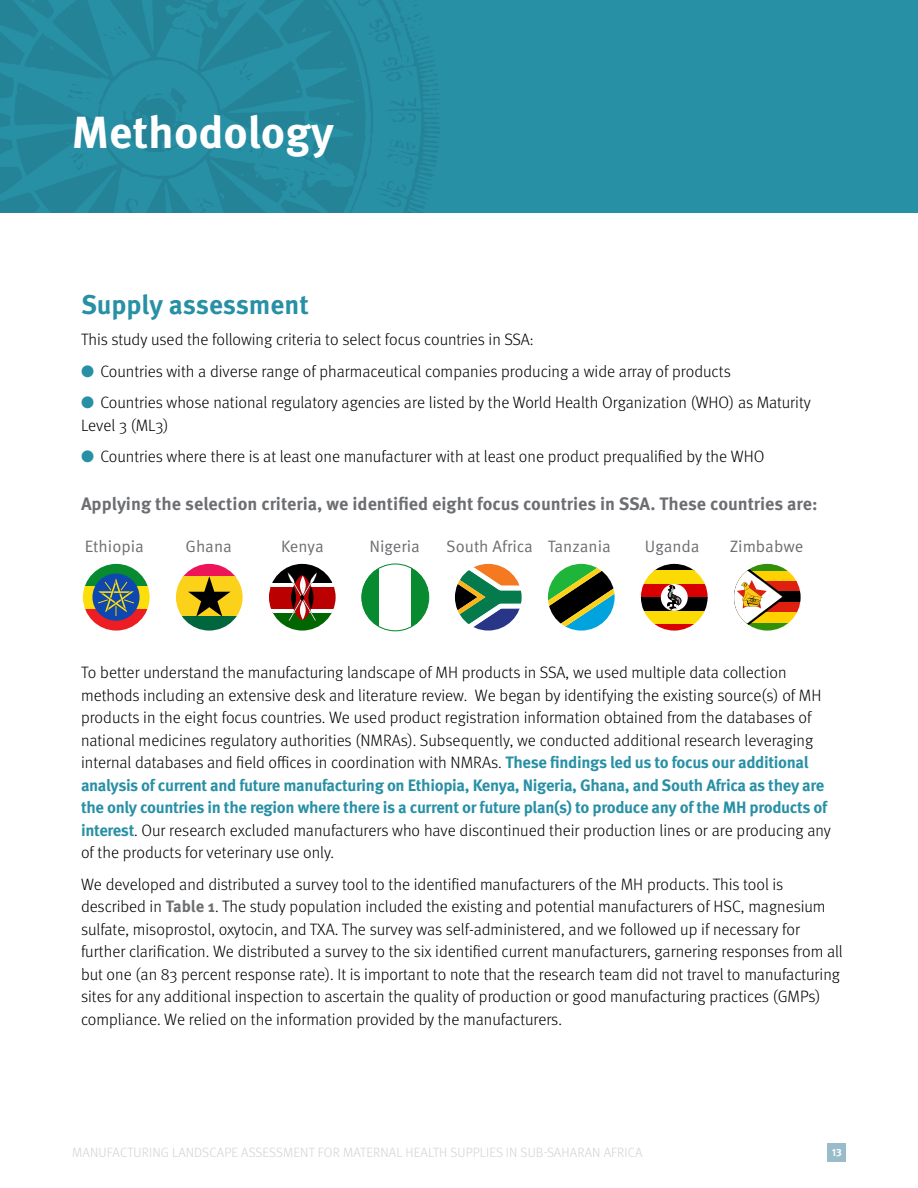
<style>
.page{position:relative;width:918px;height:1188px;background:#fff}
.page>*{position:absolute;margin:0;border:0;box-sizing:border-box;transform-origin:0 0}
.t1{font:700 45px "Meta OT";color:#fff}
.t2{font:700 27px "Meta OT";letter-spacing:-.005em;color:#2890a5}
.t3{font:700 18px "Meta OT";color:#6d6e71}
.t4{font:300 16.5px/22.5px "Meta OT";color:#000}
.t5{font:16.5px "Meta Pro Norm";color:#6d6e71}
.t6{font:300 13.5px "Meta OT";letter-spacing:.01em;color:#d1d3d4}
.t7{font:700 10.5px "Meta OT";color:#fff}
.s1{color:#2890a5}
.s2{font-weight:700;color:#2890a5}
.s3{font-weight:700;color:#6d6e71}
</style>
<div class="page">
<div style="left:0;top:0;width:918px;height:212px;background:#2890a5"></div>
<div style="left:828px;top:1143px;width:18px;height:18px;background:#99bcca"></div>
<svg style="left:0;top:0;width:13px;height:212px;fill:#248397"></svg>
<svg style="left:13px;top:0;width:208px;height:212px"></svg>
<svg style="left:125px;top:198px;width:13px;height:14px"></svg>
<svg style="left:104px;top:24px;width:22px;height:20px"></svg>
<svg style="left:123px;top:88px;width:67px;height:65px"></svg>
<svg style="left:68px;top:83px;width:25px;height:17px"></svg>
<svg style="left:221px;top:0;width:219px;height:212px"></svg>
<svg style="left:68px;top:151px;width:20px;height:22px"></svg>
<svg style="left:197px;top:196px;width:16px;height:17px"></svg>
<svg style="left:171px;top:7px;width:30px;height:31px"></svg>
<svg style="left:85px;top:609px;width:63px;height:22px"></svg>
<div style="left:83px;top:585px;width:67px;height:24px;background:#fcde0a"></div>
<svg style="left:85px;top:564px;width:63px;height:21px"></svg>
<svg style="left:92px;top:574px;width:48px;height:47px"></svg>
<svg style="left:97px;top:578px;width:38px;height:38px"></svg>
<svg style="left:183px;top:564px;width:52px;height:12px"></svg>
<svg style="left:176px;top:576px;width:67px;height:41px"></svg>
<svg style="left:182px;top:617px;width:54px;height:14px"></svg>
<svg style="left:188px;top:576px;width:43px;height:41px;background:#a58b12"></svg>
<svg style="left:455px;top:564px;width:67px;height:67px"></svg>
<svg style="left:272px;top:564px;width:61px;height:19px"></svg>
<div style="left:269px;top:587px;width:67px;height:22px;background:#ba0000"></div>
<svg style="left:273px;top:613px;width:59px;height:18px"></svg>
<svg style="left:287px;top:572px;width:30px;height:49px"></svg>
<svg style="left:548px;top:564px;width:67px;height:67px"></svg>
<svg style="left:653px;top:564px;width:42px;height:7px"></svg>
<svg style="left:643px;top:571px;width:62px;height:13px"></svg>
<div style="left:641px;top:584px;width:67px;height:13px;background:#d90000"></div>
<div style="left:641px;top:597px;width:67px;height:14px;background:#000"></div>
<svg style="left:644px;top:611px;width:61px;height:13px"></svg>
<svg style="left:654px;top:624px;width:40px;height:7px"></svg>
<svg style="left:661px;top:584px;width:27px;height:27px"></svg>
<svg style="left:667px;top:586px;width:14px;height:23px"></svg>
<svg style="left:786px;top:571px;width:11px;height:10px"></svg>
<div style="left:734px;top:581px;width:67px;height:11px;background:#de210f"></div>
<div style="left:734px;top:592px;width:67px;height:10px;background:#000"></div>
<div style="left:734px;top:602px;width:67px;height:10px;background:#de210f"></div>
<svg style="left:786px;top:612px;width:11px;height:11px"></svg>
<svg style="left:734px;top:564px;width:52px;height:67px"></svg>
<div style="left:362px;top:565px;width:67px;height:66px;background:#088a30;border-radius:33px"></div>
<div style="left:380px;top:564px;width:31px;height:67px;background:#fff"></div>
<div style="left:362px;top:564px;width:67px;height:67px;border:1px solid #088a30;border-radius:50%"></div>
<h1 class="t1" style="left:72px;top:104px;width:264px">Methodology</h1>
<h2 class="t2" style="left:81px;top:287px;width:229px">Supply assessment</h2>
<p class="t4" style="left:81px;top:329px;width:454px">This study used the following criteria to select focus countries in SSA:</p>
<p class="t4" style="left:81px;top:360px;width:651px"><span class="s1">●</span> Countries with a diverse range of pharmaceutical companies producing a wide array of products</p>
<p class="t4" style="left:81px;top:392px;width:732px"><span class="s1">●</span> Countries whose national regulatory agencies are listed by the World Health Organization (WHO) as Maturity<br>Level 3 (ML3)</p>
<p class="t4" style="left:81px;top:446px;width:685px"><span class="s1">●</span> Countries where there is at least one manufacturer with at least one product prequalified by the WHO</p>
<p class="t3" style="left:81px;top:493px;width:738px">Applying the selection criteria, we identified eight focus countries in SSA. These countries are:</p>
<p class="t5" style="left:85px;top:534px;width:61px">Ethiopia</p>
<p class="t5" style="left:186px;top:534px;width:48px">Ghana</p>
<p class="t5" style="left:281px;top:534px;width:44px">Kenya</p>
<p class="t5" style="left:369px;top:534px;width:52px">Nigeria</p>
<p class="t5" style="left:446px;top:534px;width:166px">South Africa Tanzania</p>
<p class="t5" style="left:645px;top:534px;width:56px">Uganda</p>
<p class="t5" style="left:730px;top:534px;width:75px">Zimbabwe</p>
<p class="t4" style="left:81px;top:662px;width:752px">To better understand the manufacturing landscape of MH products in SSA, we used multiple data collection methods including an extensive desk and literature review. We began by identifying the existing source(s) of MH products in the eight focus countries. We used product registration information obtained from the databases of national medicines regulatory authorities (NMRAs). Subsequently, we conducted additional research leveraging internal databases and field offices in coordination with NMRAs. <span class="s2">These findings led us to focus our additional analysis of current and future manufacturing on Ethiopia, Kenya, Nigeria, Ghana, and South Africa as they are the only countries in the region where there is a current or future plan(s) to produce any of the MH products of interest</span>. Our research excluded manufacturers who have discontinued their production lines or are producing any of the products for veterinary use only.</p>
<p class="t4" style="left:81px;top:873px;width:763px">We developed and distributed a survey tool to the identified manufacturers of the MH products. This tool is described in <span class="s3">Table 1</span>. The study population included the existing and potential manufacturers of HSC, magnesium sulfate, misoprostol, oxytocin, and TXA. The survey was self-administered, and we followed up if necessary for further clarification. We distributed a survey to the six identified current manufacturers, garnering responses from all but one (an 83 percent response rate). It is important to note that the research team did not travel to manufacturing sites for any additional inspection to ascertain the quality of production or good manufacturing practices (GMPs) compliance. We relied on the information provided by the manufacturers.</p>
<p class="t6" style="left:72px;top:1145px;width:572px">MANUFACTURING LANDSCAPE ASSESSMENT FOR MATERNAL HEALTH SUPPLIES IN SUB-SAHARAN AFRICA</p>
<p class="t7" style="left:832px;top:1145px;width:12px">13</p>
</div>
